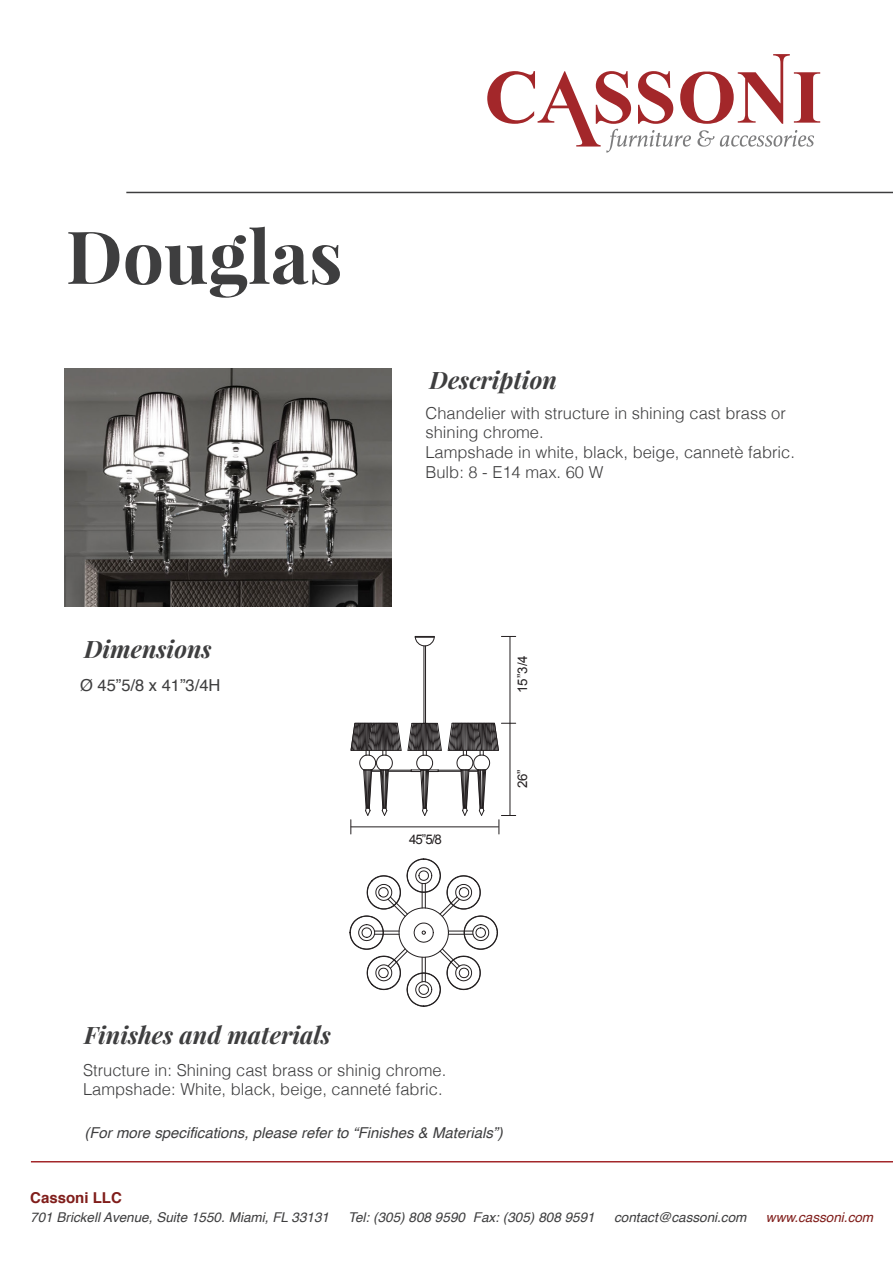
<style>
.page{position:relative;width:893px;height:1263px;background:#fff}
.page>*{position:absolute;margin:0;border:0;box-sizing:border-box;transform-origin:0 0}
.t1{font:700 73.2px "Playfair Display";color:#3e3e3f}
.t2{font:italic 700 24px "Playfair Display";color:#3e3e3f}
.t3{font:300 16.5px/19.8px "Helvetica";color:#3e3e3f}
.t4{font:16.5px "Helvetica";color:#3e3e3f}
.t5{font:italic 15px "Helvetica";color:#3e3e3f}
.t6{font:700 15px "Helvetica";color:#801d1a}
.t7{font:italic 13.5px "Helvetica";color:#3e3e3f}
.t8{font:italic 13.5px "Helvetica";color:#801d1a}
.t9{font:13.35px "Arial";color:#231f20}
</style>
<div class="page">
<hr style="left:31px;top:1161px;width:862px;height:1px;background:#a3272a">
<hr style="left:126px;top:192px;width:767px;height:1px;background:#3e3e3f">
<svg style="left:487px;top:54px;width:333px;height:99px"></svg>
<img style="left:64px;top:368px;width:327px;height:239px">
<svg style="left:349px;top:858px;width:149px;height:149px"></svg>
<svg style="left:350px;top:635px;width:166px;height:199px"></svg>
<h1 class="t1" style="left:66px;top:210px;width:278px">Douglas</h1>
<h2 class="t2" style="left:84px;top:632px;width:129px">Dimensions</h2>
<p class="t4" style="left:80px;top:672px;width:142px">Ø 45”5/8 x 41”3/4H</p>
<h2 class="t2" style="left:429px;top:363px;width:129px">Description</h2>
<p class="t3" style="left:425px;top:402px;width:371px">Chandelier with structure in shining cast brass or shining chrome.<br>Lampshade in white, black, beige, cannetè fabric.<br>Bulb: 8 - E14 max. 60 W</p>
<p class="t9" style="left:514px;top:693px;width:39px;rotate:-90deg">15”3/4</p>
<p class="t9" style="left:409px;top:830px;width:34px">45”5/8</p>
<p class="t9" style="left:514px;top:788px;width:21px;rotate:-90deg">26”</p>
<h2 class="t2" style="left:84px;top:1019px;width:248px">Finishes and materials</h2>
<p class="t3" style="left:83px;top:1059px;width:365px">Structure in: Shining cast brass or shinig chrome.<br>Lampshade: White, black, beige, canneté fabric.</p>
<p class="t5" style="left:84px;top:1121px;width:420px">(For more specifications, please refer to “Finishes &amp; Materials”)</p>
<p class="t6" style="left:30px;top:1185px;width:93px">Cassoni LLC</p>
<p class="t7" style="left:30px;top:1207px;width:300px">701 Brickell Avenue, Suite 1550. Miami, FL 33131</p>
<p class="t7" style="left:348px;top:1207px;width:248px">Tel: (305) 808 9590 Fax: (305) 808 9591</p>
<p class="t7" style="left:614px;top:1207px;width:134px">contact@cassoni.com</p>
<p class="t8" style="left:766px;top:1207px;width:109px">www.cassoni.com</p>
</div>
